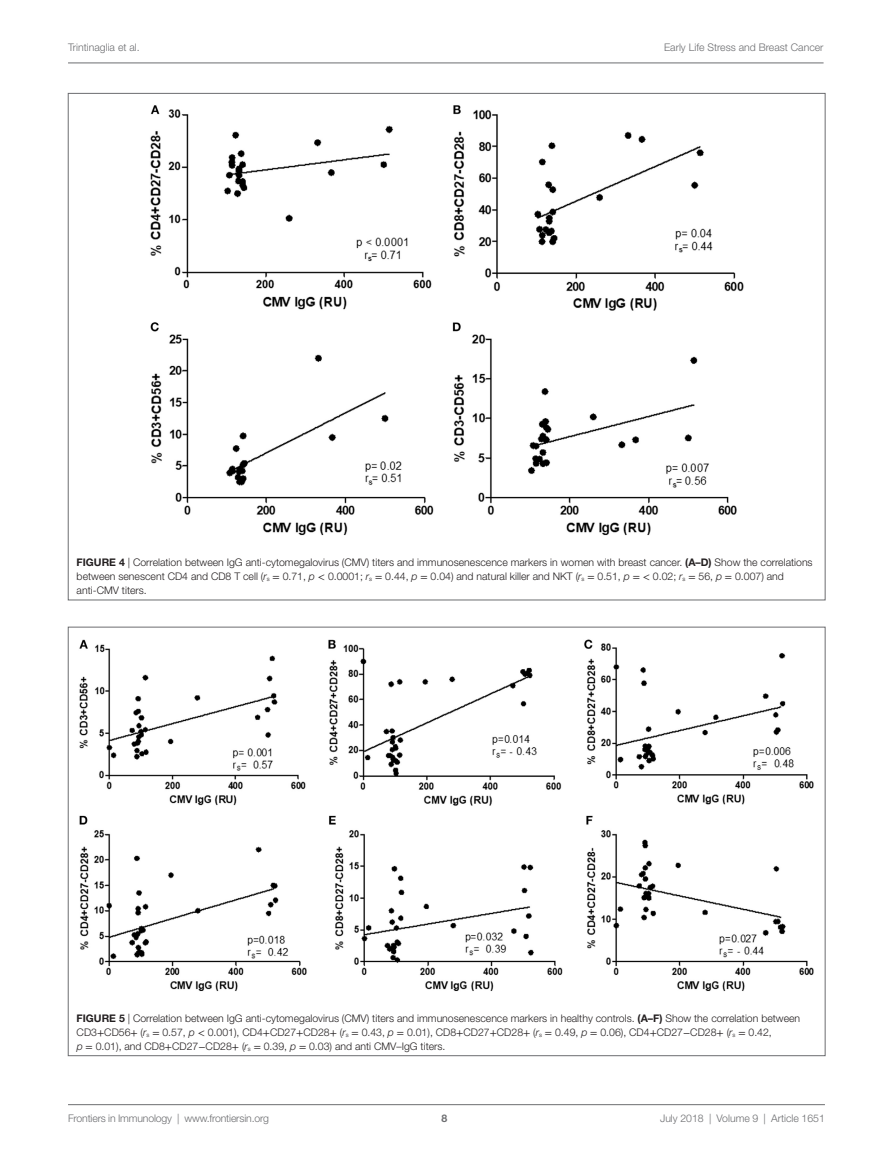
<style>
.page{position:relative;width:893px;height:1170px;background:#fff}
.page>*{position:absolute;margin:0;border:0;box-sizing:border-box;transform-origin:0 0}
.t1{font:300 10.5px/14.2px "Helvetica Neue LT Std";color:#231f20}
.t2{font:300 10.5px "Helvetica Neue LT Std";color:#6c6d70}
.t3{font:700 10.5px "Helvetica Neue LT Std";color:#6c6d70}
.s1{font-weight:700}
.s2{font-style:italic}
.s3{font-family:"STIX General";font-weight:400}
</style>
<div class="page">
<hr style="left:68px;top:63px;width:756px;height:1px;background:#6c6d70">
<hr style="left:68px;top:1104px;width:757px;height:1px;background:#6c6d70">
<img style="left:79px;top:639px;width:735px;height:352px">
<img style="left:150px;top:105px;width:594px;height:431px">
<p class="t2" style="left:68px;top:41px;width:73px">Trintinaglia et al.</p>
<p class="t2" style="left:664px;top:41px;width:161px">Early Life Stress and Breast Cancer</p>
<p class="t1" style="left:77px;top:554px;width:737px"><span class="s1">FIGURE 4</span> | Correlation between IgG anti-cytomegalovirus (CMV) titers and immunosenescence markers in women with breast cancer. <span class="s1">(A–D)</span> Show the correlations between senescent CD4 and CD8 T cell (<span class="s2">r</span><sub>s</sub> <span class="s3">=</span> 0.71, <span class="s2">p</span> <span class="s3">&lt;</span> 0.0001; <span class="s2">r</span><sub>s</sub> <span class="s3">=</span> 0.44, <span class="s2">p</span> <span class="s3">=</span> 0.04) and natural killer and NKT (<span class="s2">r</span><sub>s</sub> <span class="s3">=</span> 0.51, <span class="s2">p</span> <span class="s3">= &lt;</span> 0.02; <span class="s2">r</span><sub>s</sub> <span class="s3">=</span> 56, <span class="s2">p</span> <span class="s3">=</span> 0.007) and anti-CMV titers.</p>
<p class="t1" style="left:77px;top:1010px;width:725px"><span class="s1">FIGURE 5</span> | Correlation between IgG anti-cytomegalovirus (CMV) titers and immunosenescence markers in healthy controls. <span class="s1">(A–F)</span> Show the correlation between<br>CD3<span class="s3">+</span>CD56<span class="s3">+</span> (<span class="s2">r</span><sub>s</sub> <span class="s3">=</span> 0.57, <span class="s2">p</span> <span class="s3">&lt;</span> 0.001), CD4<span class="s3">+</span>CD27<span class="s3">+</span>CD28<span class="s3">+</span> (<span class="s2">r</span><sub>s</sub> <span class="s3">=</span> 0.43, <span class="s2">p</span> <span class="s3">=</span> 0.01), CD8<span class="s3">+</span>CD27<span class="s3">+</span>CD28<span class="s3">+</span> (<span class="s2">r</span><sub>s</sub> <span class="s3">=</span> 0.49, <span class="s2">p</span> <span class="s3">=</span> 0.06), CD4<span class="s3">+</span>CD27<span class="s3">−</span>CD28<span class="s3">+</span> (<span class="s2">r</span><sub>s</sub> <span class="s3">=</span> 0.42,<br><span class="s2">p</span> <span class="s3">=</span> 0.01), and CD8<span class="s3">+</span>CD27<span class="s3">−</span>CD28<span class="s3">+</span> (<span class="s2">r</span><sub>s</sub> <span class="s3">=</span> 0.39, <span class="s2">p</span> <span class="s3">=</span> 0.03) and anti CMV–IgG titers.</p>
<p class="t2" style="left:68px;top:1111px;width:203px">Frontiers in Immunology | www.frontiersin.org</p>
<p class="t2" style="left:660px;top:1111px;width:166px">July 2018 | Volume 9 | Article 1651</p>
<p class="t3" style="left:441px;top:1111px;width:7px">8</p>
</div>
